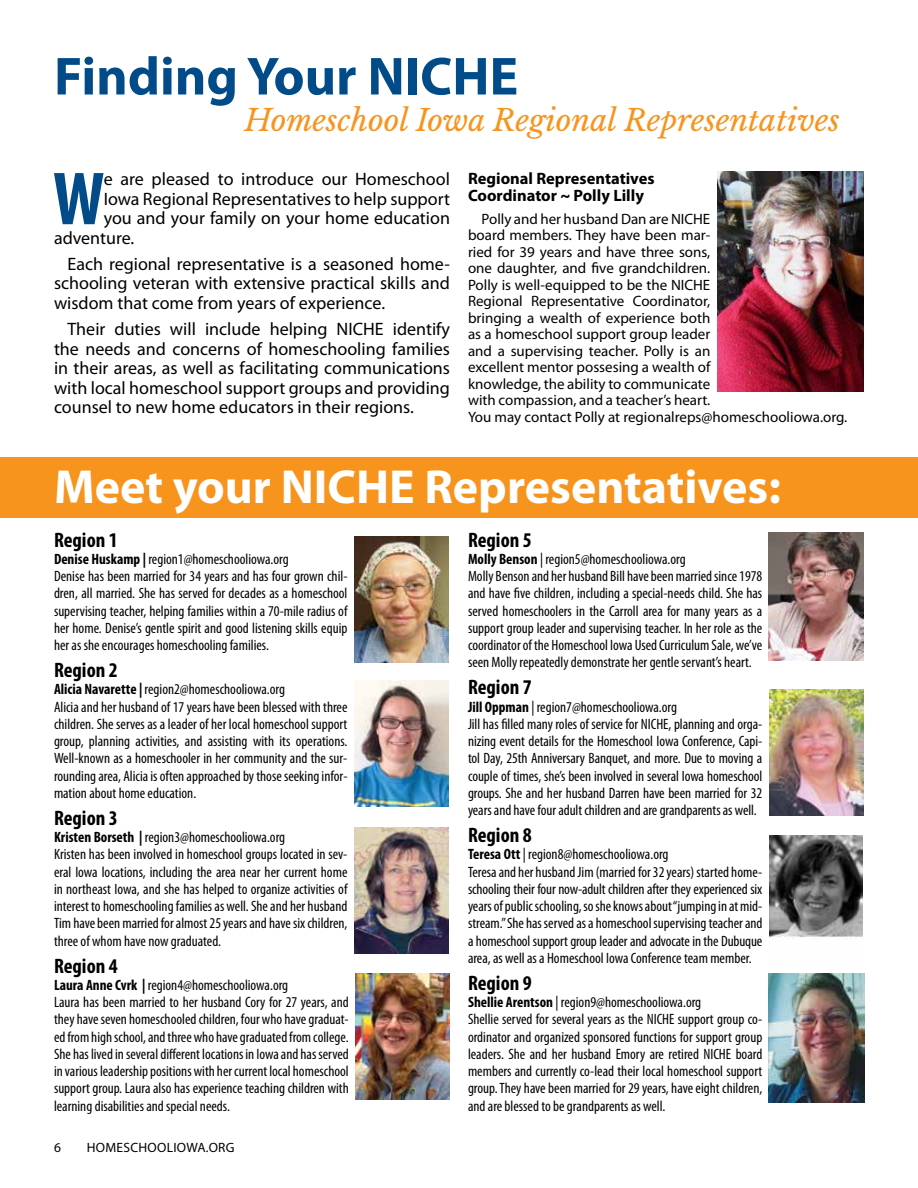
<style>
.page{position:relative;width:918px;height:1188px;background:#fff}
.page>*{position:absolute;margin:0;border:0;box-sizing:border-box;transform-origin:0 0}
.t1{font:700 condensed 75.9px "Myriad Pro";color:#004b88}
.t2{font:700 54px "Myriad Pro";color:#004b88}
.t3{font:700 48px "Myriad Pro";color:#fff}
.t4{font:italic 30px "Libre Baskerville";color:#f7941d}
.t5{font:700 condensed 21px "Myriad Pro";color:#000}
.t6{font:18px/19.5px "Myriad Pro";color:#000;text-align:justify}
.t7{font:700 16.5px/16.5px "Myriad Pro";color:#000}
.t8{font:condensed 15px/17.2px "Myriad Pro";color:#000}
.t9{font:15px/16.5px "Myriad Pro";color:#000}
.t10{font:13.5px "Myriad Pro";letter-spacing:.02em;color:#000}
.s1{font-weight:700}
</style>
<div class="page">
<div style="left:0;top:457px;width:918px;height:61px;background:#f7941d"></div>
<img style="left:354px;top:536px;width:95px;height:126px">
<img style="left:354px;top:680px;width:94px;height:126px">
<img style="left:717px;top:172px;width:147px;height:220px">
<img style="left:354px;top:827px;width:95px;height:126px">
<img style="left:769px;top:689px;width:95px;height:126px">
<img style="left:769px;top:835px;width:94px;height:104px">
<img style="left:356px;top:974px;width:94px;height:126px">
<img style="left:769px;top:533px;width:95px;height:127px">
<img style="left:768px;top:974px;width:96px;height:128px">
<h2 class="t2" style="left:54px;top:41px;width:466px">Finding Your NICHE</h2>
<h3 class="t4" style="left:245px;top:102px;width:597px">Homeschool Iowa Regional Representatives</h3>
<h1 class="t1" style="left:53px;top:152px;width:53px">W</h1>
<p class="t6" style="left:104px;top:169px;width:348px">e are pleased to introduce our Homeschool</p>
<p class="t6" style="left:104px;top:189px;width:348px">Iowa Regional Representatives to help support</p>
<p class="t6" style="left:104px;top:208px;width:348px">you and your family on your home education</p>
<p class="t6" style="left:54px;top:228px;width:82px">adventure.</p>
<p class="t6" style="left:54px;top:254px;width:398px;text-indent:14px">Each regional representative is a seasoned home&shy;schooling veteran with extensive practical skills and wisdom that come from years of experience.</p>
<p class="t6" style="left:54px;top:319px;width:398px;text-indent:14px">Their duties will include helping NICHE identify the needs and concerns of homeschooling families in their areas, as well as facilitating communications with local homeschool support groups and providing counsel to new home educators in their regions.</p>
<p class="t7" style="left:468px;top:170px;width:188px">Regional Representatives<br>Coordinator ~ Polly Lilly</p>
<p class="t9" style="left:468px;top:210px;width:381px;text-indent:14px">Polly and her husband Dan are NICHE<br>board members. They have been mar-<br>ried for 39 years and have three sons,<br>one daughter, and five grandchildren.<br>Polly is well-equipped to be the NICHE<br>Regional Representative Coordinator,<br>bringing a wealth of experience both<br>as a homeschool support group leader<br>and a supervising teacher. Polly is an<br>excellent mentor possesing a wealth of<br>knowledge, the ability to communicate<br>with compassion, and a teacher’s heart.<br>You may contact Polly at regionalreps@homeschooliowa.org.</p>
<h3 class="t3" style="left:54px;top:455px;width:728px">Meet your NICHE Representatives:</h3>
<h3 class="t5" style="left:54px;top:526px;width:65px">Region 1</h3>
<p class="t8" style="left:54px;top:550px;width:295px"><span class="s1">Denise Huskamp |</span> region1@homeschooliowa.org<br>Denise has been married for 34 years and has four grown chil&shy;dren, all married. She has served for decades as a homeschool supervising teacher, helping families within a 70-mile radius of her home. Denise’s gentle spirit and good listening skills equip her as she encourages homeschooling families.</p>
<h3 class="t5" style="left:54px;top:657px;width:65px">Region 2</h3>
<p class="t8" style="left:54px;top:681px;width:295px"><span class="s1">Alicia Navarette |</span> region2@homeschooliowa.org<br>Alicia and her husband of 17 years have been blessed with three children. She serves as a leader of her local homeschool support group, planning activities, and assisting with its operations.<br>Well-known as a homeschooler in her community and the sur&shy;rounding area, Alicia is often approached by those seeking infor&shy;mation about home education.</p>
<h3 class="t5" style="left:54px;top:805px;width:65px">Region 3</h3>
<p class="t8" style="left:54px;top:828px;width:295px"><span class="s1">Kristen Borseth |</span> region3@homeschooliowa.org<br>Kristen has been involved in homeschool groups located in sev&shy;eral Iowa locations, including the area near her current home in northeast Iowa, and she has helped to organize activities of interest to homeschooling families as well. She and her husband Tim have been married for almost 25 years and have six children, three of whom have now graduated.</p>
<h3 class="t5" style="left:54px;top:952px;width:65px">Region 4</h3>
<p class="t8" style="left:54px;top:976px;width:296px"><span class="s1">Laura Anne Cvrk |</span> region4@homeschooliowa.org<br>Laura has been married to her husband Cory for 27 years, and they have seven homeschooled children, four who have graduat&shy;ed from high school, and three who have graduated from college.<br>She has lived in several different locations in Iowa and has served in various leadership positions with her current local homeschool support group. Laura also has experience teaching children with learning disabilities and special needs.</p>
<p class="t10" style="left:54px;top:1139px;width:8px">6</p>
<p class="t10" style="left:87px;top:1139px;width:149px">HOMESCHOOLIOWA.ORG</p>
<h3 class="t5" style="left:468px;top:526px;width:65px">Region 5</h3>
<p class="t8" style="left:468px;top:550px;width:296px"><span class="s1">Molly Benson</span> | region5@homeschooliowa.org<br>Molly Benson and her husband Bill have been married since 1978 and have five children, including a special-needs child. She has served homeschoolers in the Carroll area for many years as a support group leader and supervising teacher. In her role as the coordinator of the Homeschool Iowa Used Curriculum Sale, we’ve seen Molly repeatedly demonstrate her gentle servant’s heart.</p>
<h3 class="t5" style="left:468px;top:674px;width:65px">Region 7</h3>
<p class="t8" style="left:468px;top:698px;width:296px"><span class="s1">Jill Oppman</span> | region7@homeschooliowa.org<br>Jill has filled many roles of service for NICHE, planning and orga&shy;nizing event details for the Homeschool Iowa Conference, Capi&shy;tol Day, 25th Anniversary Banquet, and more. Due to moving a couple of times, she’s been involved in several Iowa homeschool groups. She and her husband Darren have been married for 32 years and have four adult children and are grandparents as well.</p>
<h3 class="t5" style="left:468px;top:822px;width:65px">Region 8</h3>
<p class="t8" style="left:468px;top:846px;width:296px"><span class="s1">Teresa Ott</span> | region8@homeschooliowa.org<br>Teresa and her husband Jim (married for 32 years) started home&shy;schooling their four now-adult children after they experienced six years of public schooling, so she knows about “jumping in at mid&shy;stream.” She has served as a homeschool supervising teacher and a homeschool support group leader and advocate in the Dubuque area, as well as a Homeschool Iowa Conference team member.</p>
<h3 class="t5" style="left:468px;top:970px;width:65px">Region 9</h3>
<p class="t8" style="left:468px;top:993px;width:296px"><span class="s1">Shellie Arentson</span> | region9@homeschooliowa.org<br>Shellie served for several years as the NICHE support group co&shy;ordinator and organized sponsored functions for support group leaders. She and her husband Emory are retired NICHE board members and currently co-lead their local homeschool support group. They have been married for 29 years, have eight children, and are blessed to be grandparents as well.</p>
</div>
